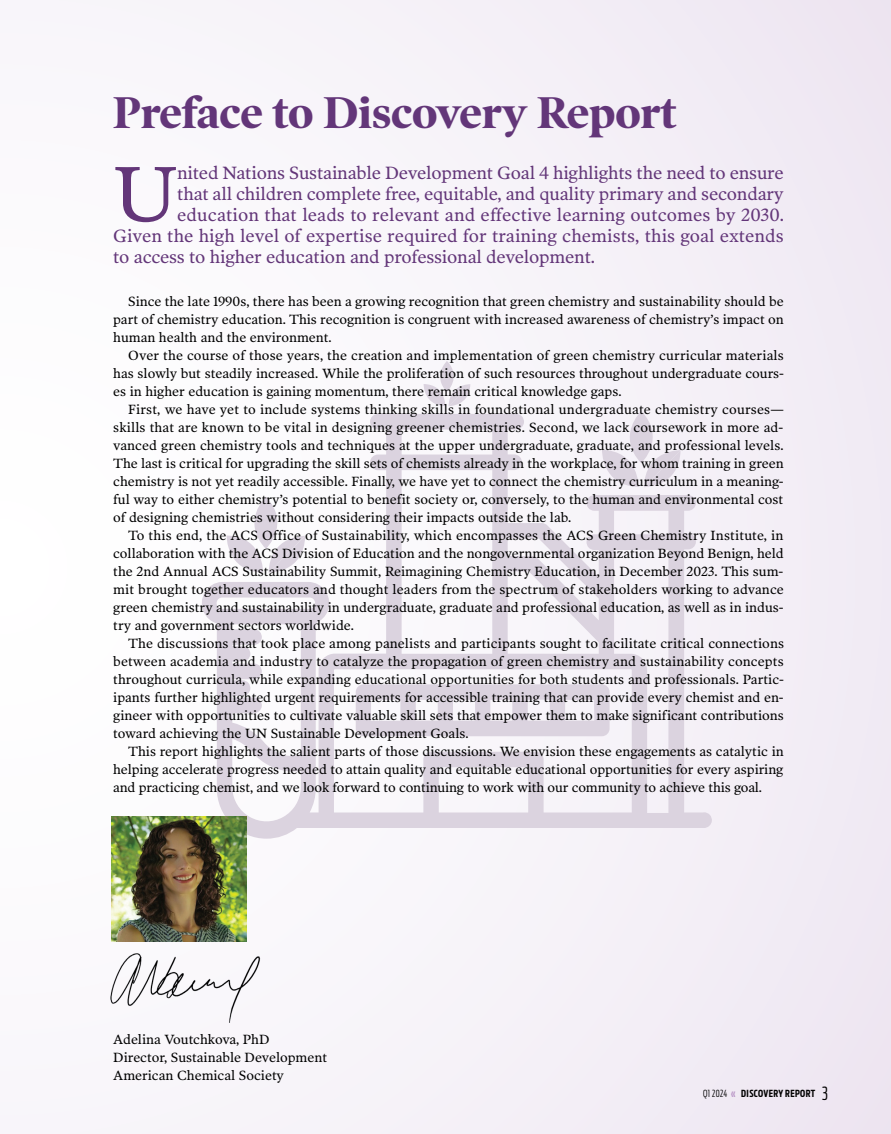
<style>
.page{position:relative;width:891px;height:1134px;background:#f7f3f9}
.page>*{position:absolute;margin:0;border:0;box-sizing:border-box;transform-origin:0 0}
.t1{font:79.35px "Poynter OS Text";color:#633679}
.t2{font:700 45px "Poynter OS Disp";color:#633679}
.t3{font:18px "Poynter OS Text";letter-spacing:-.01em;color:#633679}
.t4{font:13.5px/18px "Poynter OS Text";color:#000;text-align:justify}
.t5{font:700 9.75px "Antenna Extra Cond";letter-spacing:.04em;color:#000}
.s1{font-weight:300}
.s2{color:#ba97c7}
.s3{font-weight:300;font-size:18px}
</style>
<div class="page">
<svg style="left:201px;top:414px;width:511px;height:425px"></svg>
<svg style="left:356px;top:684px;width:254px;height:52px"></svg>
<svg style="left:226px;top:497px;width:79px;height:77px"></svg>
<svg style="left:601px;top:411px;width:80px;height:77px"></svg>
<svg style="left:424px;top:361px;width:46px;height:45px"></svg>
<img style="left:110px;top:938px;width:151px;height:85px">
<img style="left:112px;top:817px;width:135px;height:125px">
<h2 class="t2" style="left:113px;top:87px;width:565px">Preface to Discovery Report</h2>
<h1 class="t1" style="left:113px;top:145px;width:66px">U</h1>
<h3 class="t3" style="left:177px;top:162px;width:608px">nited Nations Sustainable Development Goal 4 highlights the need to ensure</h3>
<h3 class="t3" style="left:177px;top:183px;width:608px">that all children complete free, equitable, and quality primary and secondary</h3>
<h3 class="t3" style="left:177px;top:204px;width:608px">education that leads to relevant and effective learning outcomes by 2030.</h3>
<h3 class="t3" style="left:113px;top:225px;width:672px">Given the high level of expertise required for training chemists, this goal extends</h3>
<h3 class="t3" style="left:113px;top:246px;width:483px">to access to higher education and professional development.</h3>
<p class="t4" style="left:113px;top:292px;width:672px;text-indent:15px">Since the late 1990s, there has been a growing recognition that green chemistry and sustainability should be part of chemistry education. This recognition is congruent with increased awareness of chemistry’s impact on human health and the environment.</p>
<p class="t4" style="left:113px;top:346px;width:672px;text-indent:15px">Over the course of those years, the creation and implementation of green chemistry curricular materials has slowly but steadily increased. While the proliferation of such resources throughout undergraduate cours&shy;es in higher education is gaining momentum, there remain critical knowledge gaps.</p>
<p class="t4" style="left:113px;top:400px;width:672px;text-indent:15px">First, we have yet to include systems thinking skills in foundational undergraduate chemistry courses— skills that are known to be vital in designing greener chemistries. Second, we lack coursework in more ad&shy;vanced green chemistry tools and techniques at the upper undergraduate, graduate, and professional levels.<br>The last is critical for upgrading the skill sets of chemists already in the workplace, for whom training in green chemistry is not yet readily accessible. Finally, we have yet to connect the chemistry curriculum in a meaning&shy;ful way to either chemistry’s potential to benefit society or, conversely, to the human and environmental cost of designing chemistries without considering their impacts outside the lab.</p>
<p class="t4" style="left:113px;top:526px;width:672px;text-indent:15px">To this end, the ACS Office of Sustainability, which encompasses the ACS Green Chemistry Institute, in collaboration with the ACS Division of Education and the nongovernmental organization Beyond Benign, held the 2nd Annual ACS Sustainability Summit, Reimagining Chemistry Education, in December 2023. This sum&shy;mit brought together educators and thought leaders from the spectrum of stakeholders working to advance green chemistry and sustainability in undergraduate, graduate and professional education, as well as in indus&shy;try and government sectors worldwide.</p>
<p class="t4" style="left:113px;top:634px;width:672px;text-indent:15px">The discussions that took place among panelists and participants sought to facilitate critical connections between academia and industry to catalyze the propagation of green chemistry and sustainability concepts throughout curricula, while expanding educational opportunities for both students and professionals. Partic&shy;ipants further highlighted urgent requirements for accessible training that can provide every chemist and en&shy;gineer with opportunities to cultivate valuable skill sets that empower them to make significant contributions toward achieving the UN Sustainable Development Goals.</p>
<p class="t4" style="left:113px;top:742px;width:672px;text-indent:15px">This report highlights the salient parts of those discussions. We envision these engagements as catalytic in helping accelerate progress needed to attain quality and equitable educational opportunities for every aspiring and practicing chemist, and we look forward to continuing to work with our community to achieve this goal.</p>
<p class="t4" style="left:113px;top:1030px;width:215px;text-align:left">Adelina Voutchkova, PhD<br>Director, Sustainable Development<br>American Chemical Society</p>
<p class="t5" style="left:703px;top:1088px;width:126px"><span class="s1">Q1 2024</span> <span class="s2">«</span> DISCOVERY REPORT <span class="s3">3</span></p>
</div>
